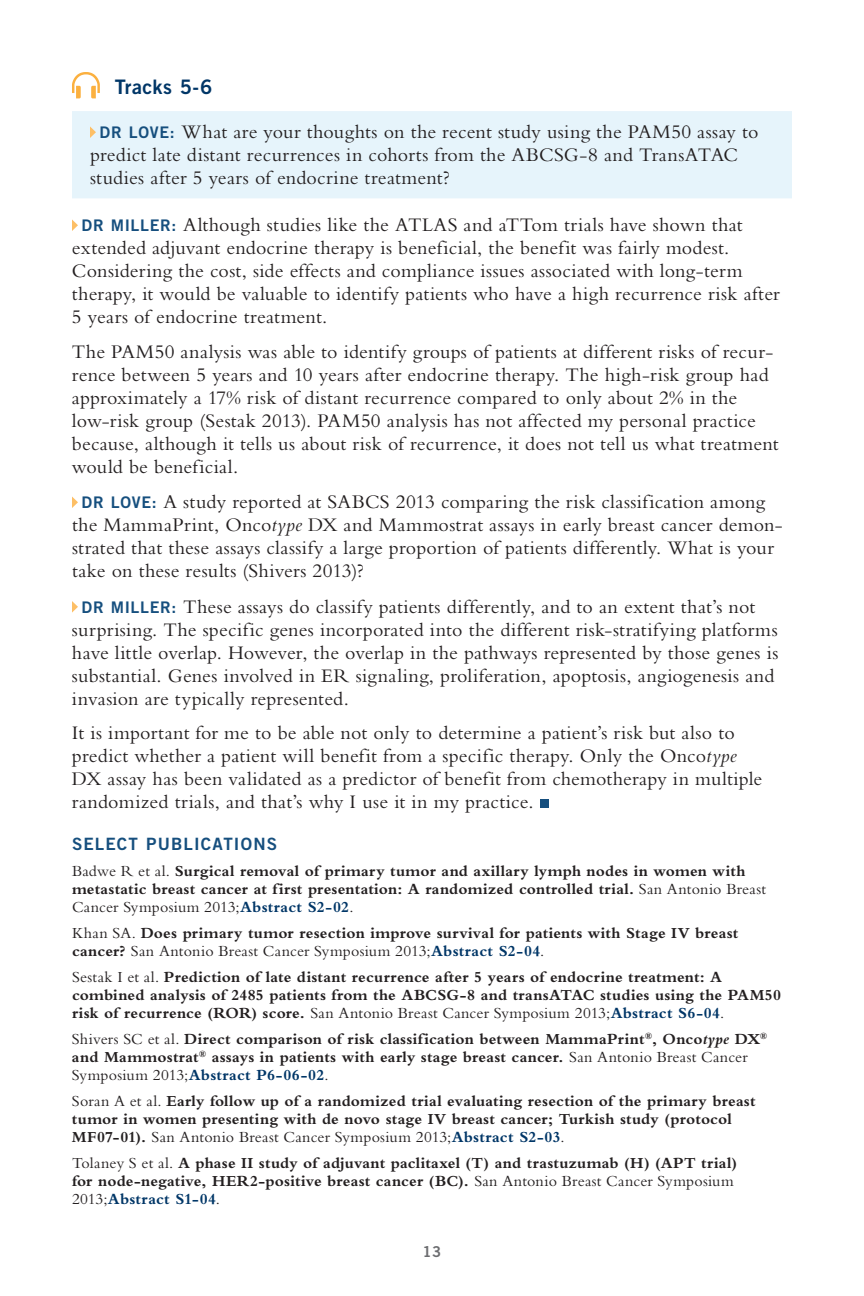
<style>
.page{position:relative;width:864px;height:1296px;background:#fff}
.page>*{position:absolute;margin:0;border:0;box-sizing:border-box;transform-origin:0 0}
.t1{font:20px/23px "Bembo RTP Std";letter-spacing:.01em;color:#231f20}
.t2{font:20px "Trade Gothic LT Std Bd 2";letter-spacing:.02em;color:#003667}
.t3{font:17px "Trade Gothic LT Std Bd 2";color:#164f7e}
.t4{font:700 16px/18px "Bembo RTP Std";letter-spacing:.01em;color:#231f20}
.t5{font:15px "Trade Gothic LT Std Bd 2";color:#6c6d70}
.s1{font-family:"Trade Gothic LT Std Bd 2";font-size:16px;color:#164f7e}
.s2{font-style:italic}
.s3{font-weight:400}
.s4{color:#003667}
</style>
<div class="page">
<div style="left:72px;top:111px;width:720px;height:87px;background:#e6f4fb"></div>
<svg style="left:72px;top:72px;width:28px;height:26px"></svg>
<svg style="left:90px;top:126px;width:6px;height:12px"></svg>
<svg style="left:72px;top:219px;width:6px;height:12px"></svg>
<svg style="left:72px;top:497px;width:6px;height:11px"></svg>
<svg style="left:72px;top:601px;width:6px;height:12px"></svg>
<div style="left:540px;top:800px;width:8px;height:8px;background:#164f7e"></div>
<p class="t2" style="left:115px;top:74px;width:99px">TRACKS 5-6</p>
<p class="t1" style="left:90px;top:120px;width:670px;text-indent:10px"><span class="s1">DR LOVE:</span> What are your thoughts on the recent study using the PAM50 assay to predict late distant recurrences in cohorts from the ABCSG-8 and TransATAC studies after 5 years of endocrine treatment?</p>
<p class="t1" style="left:72px;top:213px;width:709px;text-indent:10px"><span class="s1">DR MILLER:</span> Although studies like the ATLAS and aTTom trials have shown that extended adjuvant endocrine therapy is beneficial, the benefit was fairly modest.<br>Considering the cost, side effects and compliance issues associated with long-term therapy, it would be valuable to identify patients who have a high recurrence risk after 5 years of endocrine treatment.</p>
<p class="t1" style="left:72px;top:339px;width:708px">The PAM50 analysis was able to identify groups of patients at different risks of recur&shy;rence between 5 years and 10 years after endocrine therapy. The high-risk group had approximately a 17% risk of distant recurrence compared to only about 2% in the low-risk group (Sestak 2013). PAM50 analysis has not affected my personal practice because, although it tells us about risk of recurrence, it does not tell us what treatment would be beneficial.</p>
<p class="t1" style="left:72px;top:490px;width:712px;text-indent:10px"><span class="s1">DR LOVE:</span> A study reported at SABCS 2013 comparing the risk classification among the MammaPrint, Onco<span class="s2">type</span> DX and Mammostrat assays in early breast cancer demon&shy;strated that these assays classify a large proportion of patients differently. What is your take on these results (Shivers 2013)?</p>
<p class="t1" style="left:72px;top:594px;width:708px;text-indent:10px"><span class="s1">DR MILLER:</span> These assays do classify patients differently, and to an extent that’s not surprising. The specific genes incorporated into the different risk-stratifying platforms have little overlap. However, the overlap in the pathways represented by those genes is substantial. Genes involved in ER signaling, proliferation, apoptosis, angiogenesis and invasion are typically represented.</p>
<p class="t1" style="left:72px;top:721px;width:692px">It is important for me to be able not only to determine a patient’s risk but also to predict whether a patient will benefit from a specific therapy. Only the Onco<span class="s2">type </span>DX assay has been validated as a predictor of benefit from chemotherapy in multiple randomized trials, and that’s why I use it in my practice.</p>
<p class="t3" style="left:72px;top:833px;width:24px">SELECT</p>
<p class="t3" style="left:146px;top:833px;width:12px">PUBLICATIONS</p>
<p class="t4" style="left:72px;top:862px;width:696px"><span class="s3">Badwe R et al.</span> Surgical removal of primary tumor and axillary lymph nodes in women with metastatic breast cancer at first presentation: A randomized controlled trial. <span class="s3">San Antonio Breast<br>Cancer Symposium 2013;</span><span class="s4">Abstract S2-02</span><span class="s3">.</span></p>
<p class="t4" style="left:72px;top:924px;width:668px"><span class="s3">Khan SA.</span> Does primary tumor resection improve survival for patients with Stage IV breast cancer? <span class="s3">San Antonio Breast Cancer Symposium 2013;</span><span class="s4">Abstract S2-04</span><span class="s3">.</span></p>
<p class="t4" style="left:72px;top:968px;width:711px"><span class="s3">Sestak I et al.</span> Prediction of late distant recurrence after 5 years of endocrine treatment: A combined analysis of 2485 patients from the ABCSG-8 and transATAC studies using the PAM50 risk of recurrence (ROR) score. <span class="s3">San Antonio Breast Cancer Symposium 2013;</span><span class="s4">Abstract S6-04</span><span class="s3">.</span></p>
<p class="t4" style="left:72px;top:1030px;width:697px"><span class="s3">Shivers SC et al.</span> Direct comparison of risk classification between MammaPrint<sup>®</sup>, Onco<span class="s2">type</span> DX<sup>® </sup>and Mammostrat<sup>®</sup> assays in patients with early stage breast cancer. <span class="s3">San Antonio Breast Cancer<br>Symposium 2013;</span><span class="s4">Abstract P6-06-02</span><span class="s3">.</span></p>
<p class="t4" style="left:72px;top:1092px;width:685px"><span class="s3">Soran A et al.</span> Early follow up of a randomized trial evaluating resection of the primary breast tumor in women presenting with de novo stage IV breast cancer; Turkish study (protocol<br>MF07-01). <span class="s3">San Antonio Breast Cancer Symposium 2013;</span><span class="s4">Abstract S2-03</span><span class="s3">.</span></p>
<p class="t4" style="left:72px;top:1154px;width:667px"><span class="s3">Tolaney S et al.</span> A phase II study of adjuvant paclitaxel (T) and trastuzumab (H) (APT trial) for node-negative, HER2-positive breast cancer (BC). <span class="s3">San Antonio Breast Cancer Symposium<br>2013;</span><span class="s4">Abstract S1-04</span><span class="s3">.</span></p>
<p class="t5" style="left:423px;top:1242px;width:20px">13</p>
</div>
